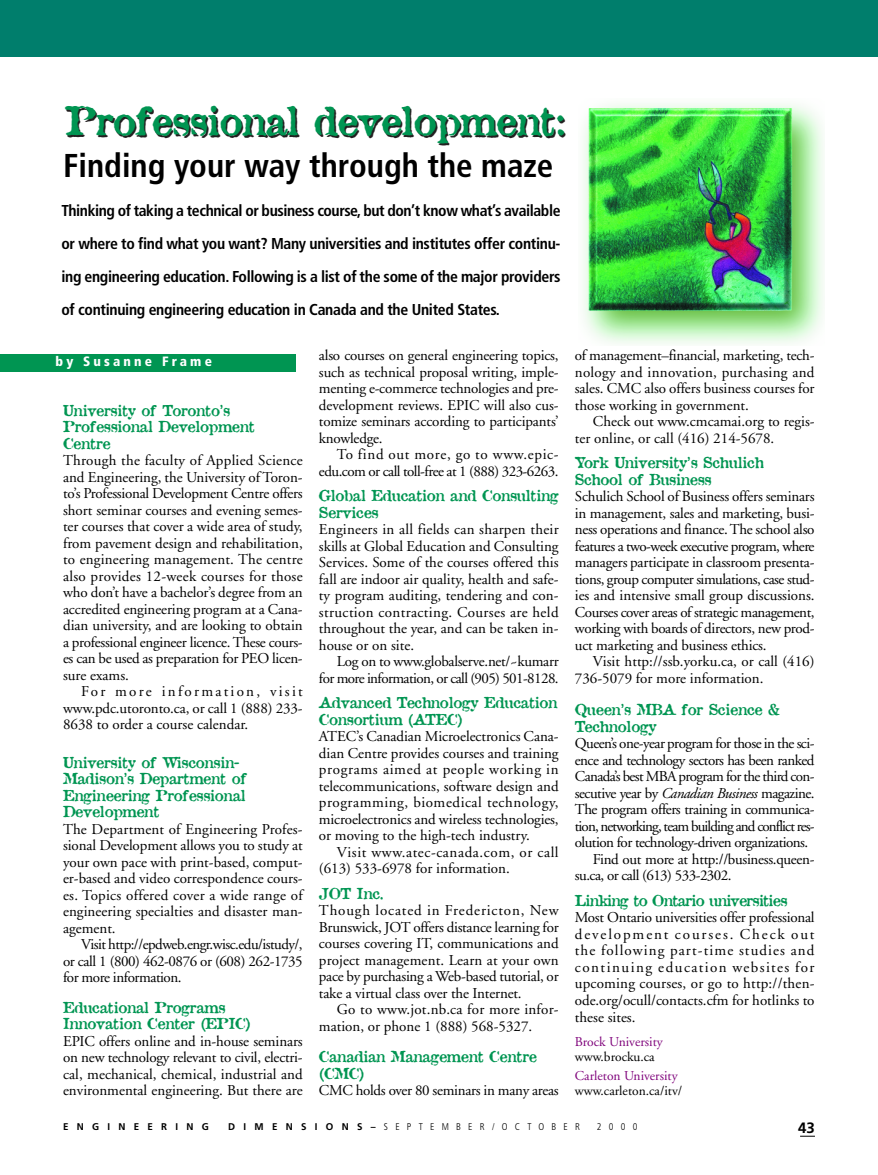
<style>
.page{position:relative;width:878px;height:1175px;background:#fff}
.page>*{position:absolute;margin:0;border:0;box-sizing:border-box;transform-origin:0 0}
.t1{font:39px "Tshirt";color:#009552}
.t2{font:700 condensed 33px "Frutiger";color:#000}
.t3{font:700 condensed 15.75px/33px "Frutiger";letter-spacing:-.02em;color:#000;text-align:justify}
.t4{font:15px/16.5px "Adobe Garamond";letter-spacing:-.01em;color:#000;text-align:justify}
.t5{font:15px/16.5px "Tshirt";color:#009552}
.t6{font:15px/16.5px "Adobe Garamond";letter-spacing:-.035em;color:#000;text-align:right}
.t7{font:15px/16.5px "Adobe Garamond";letter-spacing:-.04em;color:#000;text-align:right}
.t8{font:15px/16.5px "Adobe Garamond";letter-spacing:.03em;color:#000}
.t9{font:15px "Adobe Garamond";letter-spacing:-.06em;color:#000}
.t10{font:15px "Adobe Garamond";letter-spacing:-.045em;color:#000}
.t11{font:15px "Adobe Garamond";letter-spacing:-.03em;color:#000}
.t12{font:15px "Tshirt";letter-spacing:-.03em;color:#009552}
.t13{font:700 15px "Frutiger";color:#000}
.t14{font:13.5px "Adobe Garamond";color:#80057c}
.t15{font:13.5px "Adobe Garamond";color:#000}
.t16{font:900 condensed 13.5px "Frutiger";letter-spacing:.235em;color:#fff}
.t17{font:300 condensed 9.75px "Frutiger";letter-spacing:.745em;color:#000}
.t18{font:700 9.75px "Frutiger";letter-spacing:.85em;color:#000}
.s1{font-style:italic}
.s2{font-weight:700;font-stretch:normal}
</style>
<div class="page">
<svg style="left:800px;top:1135px;width:14px;height:1px"></svg>
<img style="left:583px;top:104px;width:240px;height:240px">
<div style="left:1px;top:354px;width:294px;height:17px;background:#009552"></div>
<div style="left:1px;top:0;width:877px;height:56px;background:#007e6c"></div>
<h1 class="t1" style="left:65px;top:106px;width:501px">Professional development:</h1>
<h2 class="t2" style="left:63px;top:153px;width:491px">Finding your way through the maze</h2>
<p class="t3" style="left:61px;top:195px;width:500px">Thinking of taking a technical or business course, but don’t know what’s available or where to find what you want? Many universities and institutes offer continu&shy;ing engineering education. Following is a list of the some of the major providers of continuing engineering education in Canada and the United States.</p>
<p class="t16" style="left:55px;top:356px;width:158px">by Susanne Frame</p>
<p class="t5" style="left:63px;top:404px;width:193px">University of Toronto’s<br>Professional Development<br>Centre</p>
<p class="t4" style="left:63px;top:453px;width:241px">Through the faculty of Applied Science and Engineering, the University of Toron&shy;to’s Professional Development Centre offers short seminar courses and evening semes&shy;ter courses that cover a wide area of study, from pavement design and rehabilitation, to engineering management. The centre also provides 12-week courses for those who don’t have a bachelor’s degree from an accredited engineering program at a Cana&shy;dian university, and are looking to obtain a professional engineer licence. These cours&shy;es can be used as preparation for PEO licen&shy;sure exams.</p>
<p class="t4" style="left:63px;top:684px;width:241px;text-indent:18px">For more information, visit www.pdc.utoronto.ca, or call 1 (888) 233- 8638 to order a course calendar.</p>
<p class="t5" style="left:63px;top:755px;width:185px">University of Wisconsin-<br>Madison’s Department of<br>Engineering Professional<br>Development</p>
<p class="t4" style="left:63px;top:822px;width:241px">The Department of Engineering Profes&shy;sional Development allows you to study at your own pace with print-based, comput&shy;er-based and video correspondence cours&shy;es. Topics offered cover a wide range of engineering specialties and disaster man&shy;agement.</p>
<p class="t4" style="left:63px;top:937px;width:241px;text-indent:18px">Visit http://epdweb.engr.wisc.edu/istudy/, or call 1 (800) 462-0876 or (608) 262-1735 for more information.</p>
<p class="t5" style="left:63px;top:1000px;width:189px">Educational Programs<br>Innovation Center (EPIC)</p>
<p class="t4" style="left:63px;top:1034px;width:241px">EPIC offers online and in-house seminars on new technology relevant to civil, electri&shy;cal, mechanical, chemical, industrial and environmental engineering. But there are</p>
<p class="t4" style="left:319px;top:348px;width:241px">also courses on general engineering topics, such as technical proposal writing, imple&shy;menting e-commerce technologies and pre&shy;development reviews. EPIC will also cus&shy;tomize seminars according to participants’ knowledge.</p>
<p class="t6" style="left:319px;top:447px;width:241px">To find out more, go to www.epic&shy;edu.com or call toll-free at 1 (888) 323-6263.</p>
<p class="t5" style="left:319px;top:489px;width:241px">Global Education and Consulting<br>Services</p>
<p class="t4" style="left:319px;top:522px;width:241px">Engineers in all fields can sharpen their skills at Global Education and Consulting Services. Some of the courses offered this fall are indoor air quality, health and safe&shy;ty program auditing, tendering and con&shy;struction contracting. Courses are held throughout the year, and can be taken in&shy;house or on site.</p>
<p class="t7" style="left:319px;top:654px;width:241px">Log on to www.globalserve.net/~kumarr for more information, or call (905) 501-8128.</p>
<p class="t5" style="left:319px;top:696px;width:240px">Advanced Technology Education<br>Consortium (ATEC)</p>
<p class="t4" style="left:319px;top:729px;width:241px">ATEC’s Canadian Microelectronics Cana&shy;dian Centre provides courses and training programs aimed at people working in telecommunications, software design and programming, biomedical technology, microelectronics and wireless technologies, or moving to the high-tech industry.</p>
<p class="t8" style="left:319px;top:845px;width:241px;text-indent:18px">Visit www.atec-canada.com, or call (613) 533-6978 for information.</p>
<p class="t5" style="left:319px;top:886px;width:66px">JOT Inc.</p>
<p class="t4" style="left:319px;top:903px;width:241px">Though located in Fredericton, New Brunswick, JOT offers distance learning for courses covering IT, communications and project management. Learn at your own pace by purchasing a Web-based tutorial, or take a virtual class over the Internet.</p>
<p class="t4" style="left:319px;top:1002px;width:241px;text-indent:18px">Go to www.jot.nb.ca for more infor&shy;mation, or phone 1 (888) 568-5327.</p>
<p class="t5" style="left:319px;top:1050px;width:219px">Canadian Management Centre (CMC)</p>
<p class="t4" style="left:319px;top:1083px;width:241px">CMC holds over 80 seminars in many areas</p>
<p class="t4" style="left:575px;top:348px;width:241px">of management–financial, marketing, tech&shy;nology and innovation, purchasing and sales. CMC also offers business courses for those working in government.</p>
<p class="t4" style="left:575px;top:414px;width:241px;text-indent:18px">Check out www.cmcamai.org to regis&shy;ter online, or call (416) 214-5678.</p>
<p class="t5" style="left:575px;top:456px;width:190px">York University’s Schulich<br>School of Business</p>
<p class="t4" style="left:575px;top:489px;width:241px">Schulich School of Business offers seminars in management, sales and marketing, busi&shy;ness operations and finance. The school also features a two-week executive program, where managers participate in classroom presenta&shy;tions, group computer simulations, case stud&shy;ies and intensive small group discussions.<br>Courses cover areas of strategic management, working with boards of directors, new prod&shy;uct marketing and business ethics.</p>
<p class="t4" style="left:575px;top:654px;width:241px;text-indent:18px">Visit http://ssb.yorku.ca, or call (416)<br>736-5079 for more information.</p>
<p class="t5" style="left:575px;top:703px;width:206px">Queen’s MBA for Science &amp;<br>Technology</p>
<p class="t6" style="left:575px;top:736px;width:241px">Queen’s one-year program for those in the sci-</p>
<p class="t6" style="left:575px;top:753px;width:241px">ence and technology sectors has been ranked</p>
<p class="t10" style="left:575px;top:770px;width:241px">Canada’s best MBA program for the third con-</p>
<p class="t6" style="left:575px;top:786px;width:241px">secutive year by <span class="s1">Canadian Business</span> magazine.</p>
<p class="t11" style="left:575px;top:803px;width:241px">The program offers training in communica-</p>
<p class="t9" style="left:575px;top:820px;width:241px">tion, networking, team building and conflict res-</p>
<p class="t6" style="left:575px;top:835px;width:235px">olution for technology-driven organizations.</p>
<p class="t4" style="left:593px;top:852px;width:223px">Find out more at http://business.queen-</p>
<p class="t6" style="left:575px;top:868px;width:158px">su.ca, or call (613) 533-2302.</p>
<p class="t12" style="left:575px;top:895px;width:214px">Linking to Ontario universities</p>
<p class="t4" style="left:575px;top:910px;width:241px">Most Ontario universities offer professional development courses. Check out the following part-time studies and continuing education websites for upcoming courses, or go to http://then&shy;ode.org/ocull/contacts.cfm for hotlinks to these sites.</p>
<p class="t14" style="left:575px;top:1035px;width:89px">Brock University</p>
<p class="t15" style="left:575px;top:1050px;width:81px">www.brocku.ca</p>
<p class="t14" style="left:575px;top:1070px;width:104px">Carleton University</p>
<p class="t15" style="left:575px;top:1085px;width:109px">www.carleton.ca/itv/</p>
<p class="t18" style="left:63px;top:1122px;width:147px">ENGINEERING</p>
<p class="t17" style="left:228px;top:1122px;width:353px"><span class="s2">DIMENSIONS–</span>SEPTEMBER/OCTOBER</p>
<p class="t17" style="left:597px;top:1122px;width:42px">2000</p>
<p class="t13" style="left:798px;top:1122px;width:18px">43</p>
</div>
